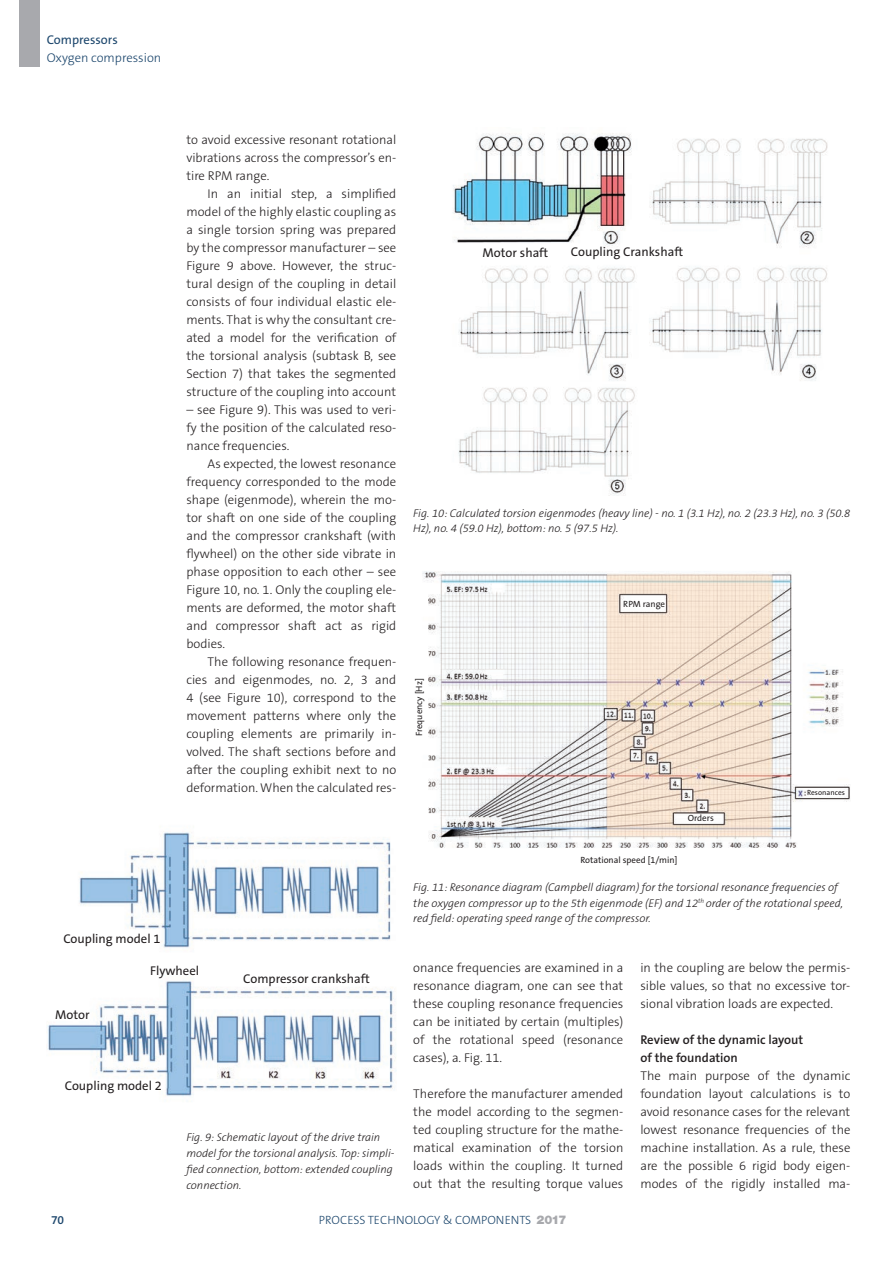
<style>
.page{position:relative;width:893px;height:1263px;background:#fff}
.page>*{position:absolute;margin:0;border:0;box-sizing:border-box;transform-origin:0 0}
.t1{font:300 12.75px/18px "The Sans B3";color:#231f20;text-align:justify}
.t2{font:12.75px "The Sans B5 Plain";color:#231f20}
.t3{font:600 12.75px/18px "The Sans B6";color:#231f20}
.t4{font:300 12.75px "The Sans B3";color:#1d476d}
.t5{font:12.75px "The Sans B5 Plain";color:#1d476d}
.t6{font:300 12px "The Sans B3";color:#1d476d}
.t7{font:600 12px "The Sans B6";color:#1d476d}
.t8{font:italic 300 11.25px/15.8px "The Sans B3";color:#231f20}
.t9{font:9px "The Sans B5 Plain";color:#231f20}
.t10{font:7.5px "The Sans B5 Plain";color:#231f20}
.s1{font-family:"Helvetica Neue LT Std";font-weight:900;color:#a8a9ad}
</style>
<div class="page">
<div style="left:20px;top:0;width:20px;height:67px;background:#a8a9ad"></div>
<img style="left:47px;top:831px;width:349px;height:266px">
<img style="left:453px;top:133px;width:375px;height:362px">
<img style="left:422px;top:571px;width:428px;height:277px">
<p class="t5" style="left:47px;top:33px;width:73px">Compressors</p>
<p class="t4" style="left:47px;top:51px;width:116px">Oxygen compression</p>
<p class="t1" style="left:186px;top:131px;width:211px">to avoid excessive resonant rotational vibrations across the compressor’s en&shy;tire RPM range.</p>
<p class="t1" style="left:186px;top:185px;width:211px;text-indent:21px">In an initial step, a simplified model of the highly elastic coupling as a single torsion spring was prepared by the compressor manufacturer – see Figure 9 above. However, the struc&shy;tural design of the coupling in detail consists of four individual elastic ele&shy;ments. That is why the consultant cre&shy;ated a model for the verification of the torsional analysis (subtask B, see Section 7) that takes the segmented structure of the coupling into account</p>
<p class="t1" style="left:186px;top:401px;width:211px">– see Figure 9). This was used to veri&shy;fy the position of the calculated reso&shy;nance frequencies.</p>
<p class="t1" style="left:186px;top:455px;width:211px;text-indent:21px">As expected, the lowest resonance frequency corresponded to the mode shape (eigenmode), wherein the mo&shy;tor shaft on one side of the coupling and the compressor crankshaft (with flywheel) on the other side vibrate in phase opposition to each other – see Figure 10, no. 1. Only the coupling ele&shy;ments are deformed, the motor shaft and compressor shaft act as rigid bodies.</p>
<p class="t1" style="left:186px;top:653px;width:211px;text-indent:21px">The following resonance frequen&shy;cies and eigenmodes, no. 2, 3 and 4 (see Figure 10), correspond to the movement patterns where only the coupling elements are primarily in&shy;volved. The shaft sections before and after the coupling exhibit next to no deformation. When the calculated res-</p>
<p class="t2" style="left:63px;top:932px;width:99px">Coupling model 1</p>
<p class="t2" style="left:150px;top:963px;width:51px">Flywheel</p>
<p class="t2" style="left:55px;top:1008px;width:36px">Motor</p>
<p class="t2" style="left:65px;top:1078px;width:99px">Coupling model 2</p>
<p class="t2" style="left:243px;top:971px;width:128px">Compressor crankshaft</p>
<p class="t8" style="left:186px;top:1130px;width:210px">Fig. 9: Schematic layout of the drive train model for the torsional analysis. Top: simpli&shy;fied connection, bottom: extended coupling connection.</p>
<p class="t2" style="left:483px;top:246px;width:67px">Motor shaft</p>
<p class="t2" style="left:571px;top:245px;width:114px">Coupling Crankshaft</p>
<p class="t8" style="left:413px;top:505px;width:438px">Fig. 10: Calculated torsion eigenmodes (heavy line) - no. 1 (3.1 Hz), no. 2 (23.3 Hz), no. 3 (50.8<br>Hz), no. 4 (59.0 Hz), bottom: no. 5 (97.5 Hz).</p>
<p class="t9" style="left:414px;top:736px;width:59px;rotate:-90deg">Frequency [Hz]</p>
<p class="t9" style="left:623px;top:599px;width:43px">RPM range</p>
<p class="t9" style="left:688px;top:813px;width:28px">Orders</p>
<p class="t9" style="left:580px;top:855px;width:99px">Rotational speed [1/min]</p>
<p class="t10" style="left:807px;top:789px;width:39px">Resonances</p>
<p class="t8" style="left:413px;top:879px;width:431px">Fig. 11: Resonance diagram (Campbell diagram) for the torsional resonance frequencies of the oxygen compressor up to the 5th eigenmode (EF) and 12<sup>th</sup> order of the rotational speed, red field: operating speed range of the compressor.</p>
<p class="t1" style="left:413px;top:959px;width:212px">onance frequencies are examined in a resonance diagram, one can see that these coupling resonance frequencies can be initiated by certain (multiples) of the rotational speed (resonance cases), a. Fig. 11.</p>
<p class="t1" style="left:413px;top:1085px;width:212px">Therefore the manufacturer amended the model according to the segmen&shy;ted coupling structure for the mathe&shy;matical examination of the torsion loads within the coupling. It turned out that the resulting torque values</p>
<p class="t1" style="left:640px;top:959px;width:212px">in the coupling are below the permis&shy;sible values, so that no excessive tor&shy;sional vibration loads are expected.</p>
<p class="t3" style="left:640px;top:1031px;width:164px">Review of the dynamic layout of the foundation</p>
<p class="t1" style="left:640px;top:1067px;width:212px">The main purpose of the dynamic foundation layout calculations is to avoid resonance cases for the relevant lowest resonance frequencies of the machine installation. As a rule, these are the possible 6 rigid body eigen&shy;modes of the rigidly installed ma-</p>
<p class="t7" style="left:51px;top:1213px;width:15px">70</p>
<p class="t6" style="left:319px;top:1213px;width:249px">PROCESS TECHNOLOGY &amp; COMPONENTS <span class="s1">2017</span></p>
</div>
